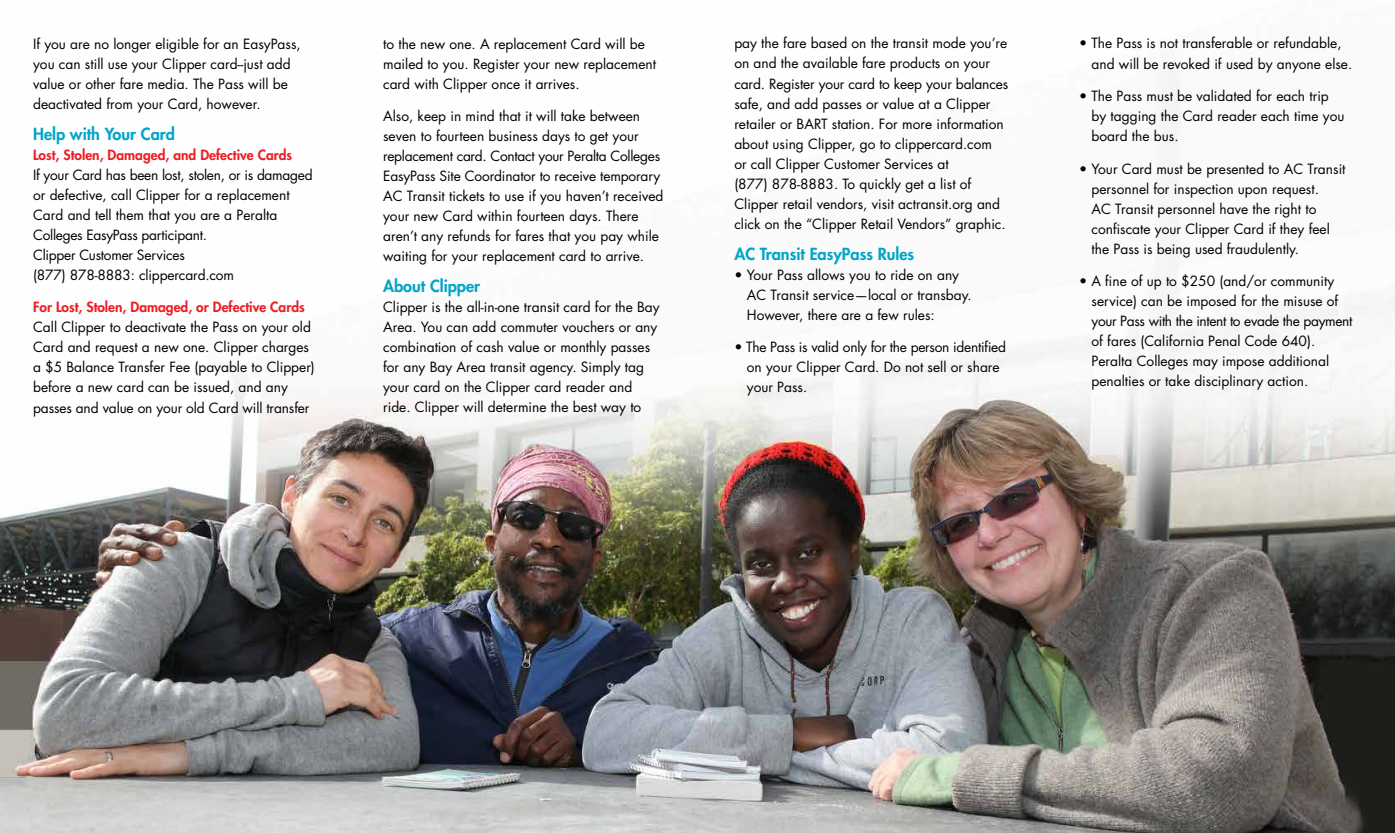
<style>
.page{position:relative;width:1395px;height:833px;background:#fff}
.page>*{position:absolute;margin:0;border:0;box-sizing:border-box;transform-origin:0 0}
.t1{font:800 16.25px "Futura Std";color:#00a5c7}
.t2{font:13.75px/20px "Futura Std";color:#000}
.t3{font:800 13.75px "Futura Std";color:#ed1d24}
</style>
<div class="page">
<img style="left:0;top:77px;width:1395px;height:755px">
<p class="t2" style="left:33px;top:34px;width:269px">If you are no longer eligible for an EasyPass, you can still use your Clipper card--just add value or other fare media. The Pass will be deactivated from your Card, however.</p>
<p class="t1" style="left:33px;top:123px;width:143px">Help with Your Card</p>
<p class="t3" style="left:33px;top:146px;width:261px">Lost, Stolen, Damaged, and Defective Cards</p>
<p class="t2" style="left:33px;top:165px;width:281px">If your Card has been lost, stolen, or is damaged or defective, call Clipper for a replacement Card and tell them that you are a Peralta Colleges EasyPass participant.<br>Clipper Customer Services<br>(877) 878-8883: clippercard.com</p>
<p class="t3" style="left:33px;top:298px;width:273px">For Lost, Stolen, Damaged, or Defective Cards</p>
<p class="t2" style="left:33px;top:317px;width:283px">Call Clipper to deactivate the Pass on your old Card and request a new one. Clipper charges a $5 Balance Transfer Fee (payable to Clipper) before a new card can be issued, and any passes and value on your old Card will transfer</p>
<p class="t2" style="left:383px;top:34px;width:275px">to the new one. A replacement Card will be mailed to you. Register your new replacement card with Clipper once it arrives.</p>
<p class="t2" style="left:383px;top:106px;width:282px">Also, keep in mind that it will take between seven to fourteen business days to get your replacement card. Contact your Peralta Colleges EasyPass Site Coordinator to receive temporary AC Transit tickets to use if you haven’t received your new Card within fourteen days. There aren’t any refunds for fares that you pay while waiting for your replacement card to arrive.</p>
<p class="t1" style="left:383px;top:276px;width:99px">About Clipper</p>
<p class="t2" style="left:383px;top:297px;width:278px">Clipper is the all-in-one transit card for the Bay Area. You can add commuter vouchers or any combination of cash value or monthly passes for any Bay Area transit agency. Simply tag your card on the Clipper card reader and ride. Clipper will determine the best way to</p>
<p class="t2" style="left:734px;top:34px;width:275px">pay the fare based on the transit mode you’re on and the available fare products on your card. Register your card to keep your balances safe, and add passes or value at a Clipper retailer or BART station. For more information about using Clipper, go to clippercard.com<br>or call Clipper Customer Services at<br>(877) 878-8883. To quickly get a list of Clipper retail vendors, visit actransit.org and click on the “Clipper Retail Vendors” graphic.</p>
<p class="t1" style="left:734px;top:243px;width:181px">AC Transit EasyPass Rules</p>
<p class="t2" style="left:747px;top:265px;width:226px;text-indent:-12px">• Your Pass allows you to ride on any<br>AC Transit service—local or transbay.<br>However, there are a few rules:</p>
<p class="t2" style="left:747px;top:337px;width:261px;text-indent:-12px">• The Pass is valid only for the person identified on your Clipper Card. Do not sell or share your Pass.</p>
<p class="t2" style="left:1092px;top:34px;width:262px;text-indent:-12px">• The Pass is not transferable or refundable, and will be revoked if used by anyone else.</p>
<p class="t2" style="left:1092px;top:86px;width:254px;text-indent:-12px">• The Pass must be validated for each trip by tagging the Card reader each time you board the bus.</p>
<p class="t2" style="left:1092px;top:159px;width:255px;text-indent:-12px">• Your Card must be presented to AC Transit personnel for inspection upon request.<br>AC Transit personnel have the right to confiscate your Clipper Card if they feel the Pass is being used fraudulently.</p>
<p class="t2" style="left:1092px;top:271px;width:262px;text-indent:-12px">• A fine of up to $250 (and/or community service) can be imposed for the misuse of your Pass with the intent to evade the payment of fares (California Penal Code 640).<br>Peralta Colleges may impose additional penalties or take disciplinary action.</p>
</div>
